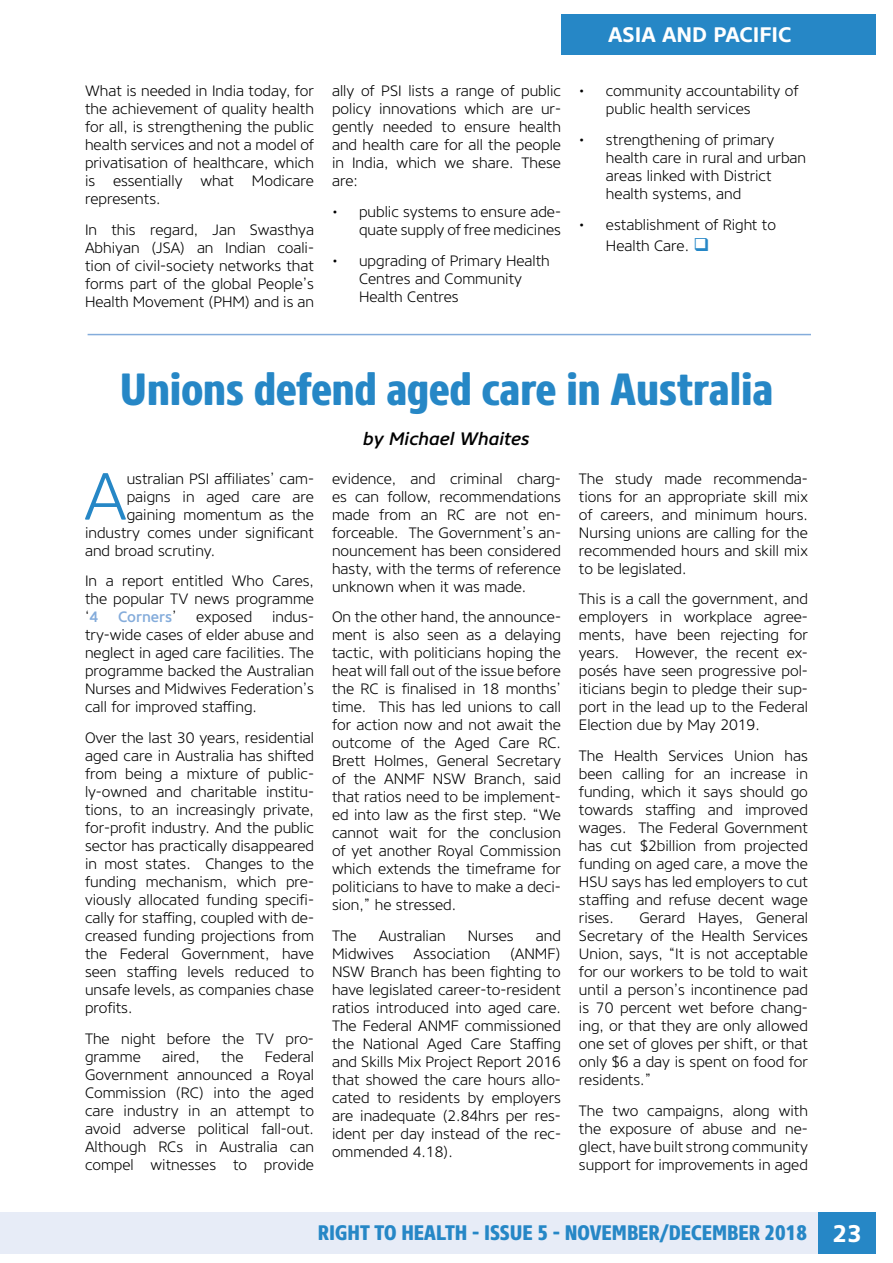
<style>
.page{position:relative;width:893px;height:1263px;background:#fff}
.page>*{position:absolute;margin:0;border:0;box-sizing:border-box;transform-origin:0 0}
.t1{font:300 66.45px "Core Sans NR35";color:#2687c6}
.t2{font:800 45px "Core Sans NR77 Cn";color:#2687c6}
.t3{font:800 21px "Core Sans NR77 Cn";color:#2687c6}
.t4{font:700 21px "Core Sans NR65";color:#fff}
.t5{font:italic 500 18px "Core Sans NR55";color:#000}
.t6{font:300 15px/18px "Core Sans NR35";color:#000;text-align:justify}
.t7{font:500 15px "Core Sans NR55";color:#84acdb}
.s1{color:#2687c6}
.s2{font-family:"Core Sans NR55";font-weight:500;color:#84acdb}
.s3{font-family:"Core Sans NR35";font-weight:300;color:#000}
.s4{font-family:"Core Sans NR65";font-weight:700;font-size:24px;color:#fff}
</style>
<div class="page">
<div style="left:0;top:1212px;width:836px;height:41px;background:#e7ecf7"></div>
<div style="left:819px;top:1212px;width:57px;height:41px;background:#2687c6"></div>
<div style="left:561px;top:14px;width:315px;height:40px;background:#2687c6"></div>
<hr style="left:88px;top:334px;width:723px;height:1px;background:#84acdb">
<p class="t6" style="left:85px;top:82px;width:230px">What is needed in India today, for the achievement of quality health for all, is strengthening the public health services and not a model of privatisation of healthcare, which is essentially what Modicare represents.</p>
<p class="t6" style="left:85px;top:221px;width:230px">In this regard, Jan Swasthya Abhiyan (JSA) an Indian coali&shy;tion of civil-society networks that forms part of the global People’s Health Movement (PHM) and is an</p>
<p class="t6" style="left:332px;top:82px;width:230px">ally of PSI lists a range of public policy innovations which are ur&shy;gently needed to ensure health and health care for all the people in India, which we share. These are:</p>
<p class="t6" style="left:332px;top:203px;width:230px;text-align:right">• public systems to ensure ade&shy;quate supply of free medicines</p>
<p class="t6" style="left:359px;top:251px;width:192px;text-align:left;text-indent:-27px">• upgrading of Primary Health<br>Centres and Community<br>Health Centres</p>
<h3 class="t4" style="left:608px;top:21px;width:185px">ASIA AND PACIFIC</h3>
<p class="t6" style="left:606px;top:82px;width:194px;text-indent:-27px">• community accountability of public health services</p>
<p class="t6" style="left:606px;top:131px;width:202px;text-align:left;text-indent:-27px">• strengthening of primary health care in rural and urban areas linked with District health systems, and</p>
<p class="t6" style="left:606px;top:214px;width:172px;line-height:21.6px;text-indent:-27px">• establishment of Right to<br>Health Care. <span class="s1">❑</span></p>
<h2 class="t2" style="left:120px;top:360px;width:655px">Unions defend aged care in Australia</h2>
<h1 class="t1" style="left:84px;top:453px;width:44px">A</h1>
<p class="t6" style="left:127px;top:469px;width:189px">ustralian PSI affiliates’ cam-</p>
<p class="t6" style="left:127px;top:487px;width:189px">paigns in aged care are</p>
<p class="t6" style="left:127px;top:505px;width:189px">gaining momentum as the</p>
<p class="t6" style="left:85px;top:523px;width:230px">industry comes under significant</p>
<p class="t6" style="left:85px;top:541px;width:132px">and broad scrutiny.</p>
<p class="t6" style="left:85px;top:572px;width:230px">In a report entitled Who Cares, the popular TV news programme ‘<span class="s2">4</span></p>
<p class="t7" style="left:118px;top:607px;width:60px">Corners<span class="s3">’</span></p>
<p class="t6" style="left:196px;top:608px;width:57px">exposed</p>
<p class="t6" style="left:85px;top:608px;width:230px;text-indent:187px">indus&shy;try-wide cases of elder abuse and neglect in aged care facilities. The programme backed the Australian Nurses and Midwives Federation’s call for improved staffing.</p>
<p class="t6" style="left:85px;top:729px;width:230px">Over the last 30 years, residential aged care in Australia has shifted from being a mixture of public&shy;ly-owned and charitable institu&shy;tions, to an increasingly private, for-profit industry. And the public sector has practically disappeared in most states. Changes to the funding mechanism, which pre&shy;viously allocated funding specifi&shy;cally for staffing, coupled with de&shy;creased funding projections from the Federal Government, have seen staffing levels reduced to unsafe levels, as companies chase profits.</p>
<p class="t6" style="left:85px;top:1030px;width:230px">The night before the TV pro&shy;gramme</p>
<p class="t6" style="left:85px;top:1048px;width:230px;text-indent:180px">Federal Government announced a Royal Commission (RC) into the aged care industry in an attempt to avoid adverse political fall-out.<br>Although RCs in Australia can compel witnesses to provide</p>
<p class="t6" style="left:162px;top:1048px;width:39px">aired,</p>
<p class="t6" style="left:221px;top:1048px;width:24px">the</p>
<p class="t5" style="left:363px;top:427px;width:168px">by Michael Whaites</p>
<p class="t6" style="left:332px;top:469px;width:230px">evidence, and criminal charg&shy;es can follow, recommendations made from an RC are not en&shy;forceable. The Government’s an&shy;nouncement has been considered hasty, with the terms of reference unknown when it was made.</p>
<p class="t6" style="left:332px;top:608px;width:230px">On the other hand, the announce&shy;ment is also seen as a delaying tactic, with politicians hoping the heat will fall out of the issue before the RC is finalised in 18 months’ time. This has led unions to call for action now and not await the outcome of the Aged Care RC.<br>Brett Holmes, General Secretary of the ANMF NSW Branch, said that ratios need to be implement&shy;ed into law as the first step. “We cannot wait for the conclusion of yet another Royal Commission which extends the timeframe for politicians to have to make a deci&shy;sion,” he stressed.</p>
<p class="t6" style="left:332px;top:927px;width:26px">The</p>
<p class="t6" style="left:379px;top:927px;width:68px">Australian</p>
<p class="t6" style="left:468px;top:927px;width:48px">Nurses</p>
<p class="t6" style="left:536px;top:927px;width:27px">and</p>
<p class="t6" style="left:332px;top:945px;width:64px">Midwives</p>
<p class="t6" style="left:413px;top:945px;width:78px">Association</p>
<p class="t6" style="left:332px;top:945px;width:230px;text-indent:178px">(ANMF)<br>NSW Branch has been fighting to have legislated career-to-resident ratios introduced into aged care.<br>The Federal ANMF commissioned the National Aged Care Staffing and Skills Mix Project Report 2016 that showed the care hours allo&shy;cated to residents by employers are inadequate (2.84hrs per res&shy;ident per day instead of the rec&shy;ommended 4.18).</p>
<p class="t6" style="left:579px;top:469px;width:230px">The study made recommenda&shy;tions for an appropriate skill mix of careers, and minimum hours.<br>Nursing unions are calling for the recommended hours and skill mix to be legislated.</p>
<p class="t6" style="left:579px;top:590px;width:230px">This is a call the government, and employers in workplace agree&shy;ments, have been rejecting for years. However, the recent ex&shy;posés have seen progressive pol&shy;iticians begin to pledge their sup&shy;port in the lead up to the Federal Election due by May 2019.</p>
<p class="t6" style="left:579px;top:747px;width:230px">The Health Services Union has been calling for an increase in funding, which it says should go towards staffing and improved wages. The Federal Government has cut $2billion from projected funding on aged care, a move the HSU says has led employers to cut staffing and refuse decent wage rises.</p>
<p class="t6" style="left:579px;top:909px;width:230px;text-indent:60px">Gerard Hayes, General Secretary of the Health Services Union, says, “It is not acceptable for our workers to be told to wait until a person’s incontinence pad is 70 percent wet before chang&shy;ing, or that they are only allowed one set of gloves per shift, or that only $6 a day is spent on food for residents.”</p>
<p class="t6" style="left:579px;top:1102px;width:230px">The two campaigns, along with the exposure of abuse and ne&shy;glect, have built strong community support for improvements in aged</p>
<h3 class="t3" style="left:318px;top:1219px;width:546px">RIGHT TO HEALTH - ISSUE 5 - NOVEMBER/DECEMBER 2018 <span class="s4">23</span></h3>
</div>
